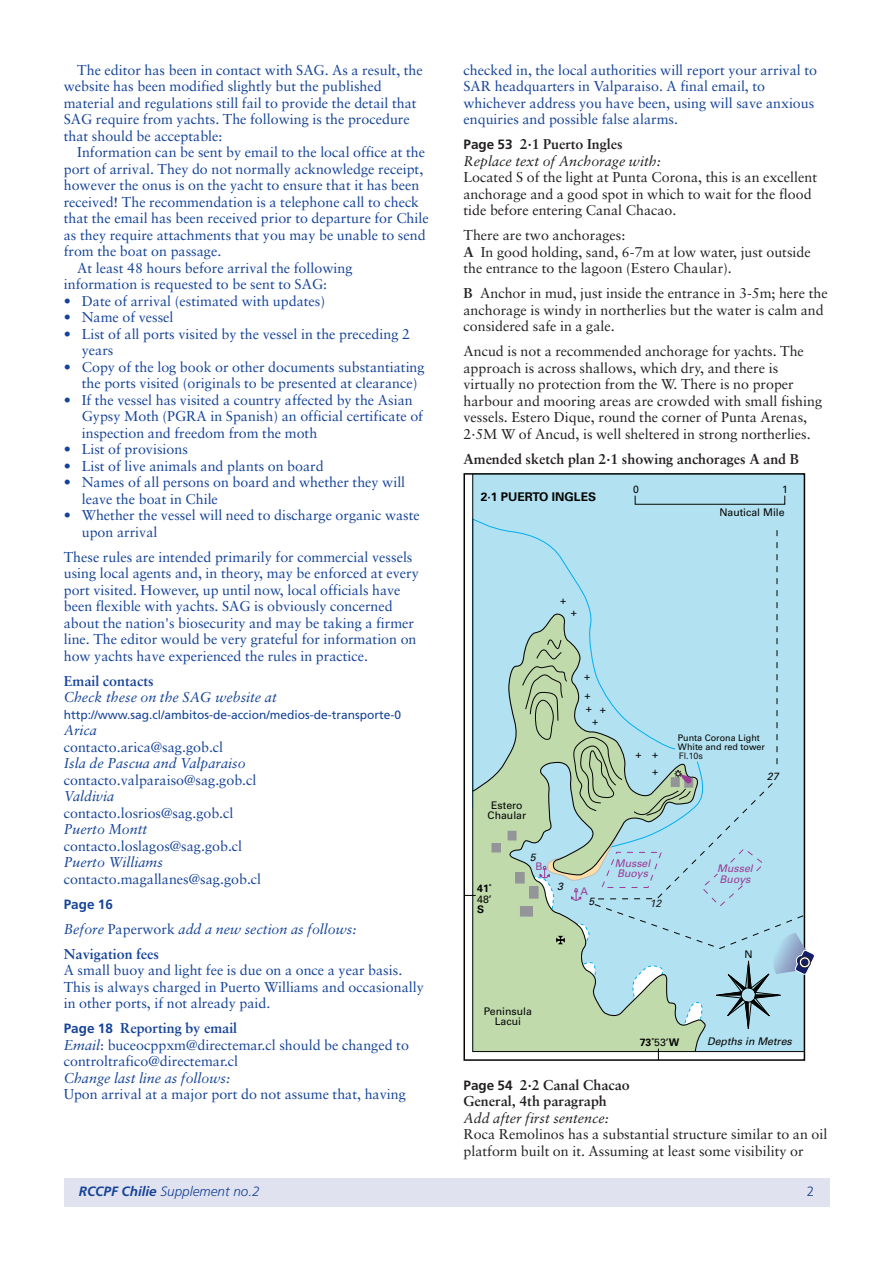
<style>
.page{position:relative;width:893px;height:1263px;background:#fff}
.page>*{position:absolute;margin:0;border:0;box-sizing:border-box;transform-origin:0 0}
.t1{font:14.25px/16.5px "Sabon";color:#154398}
.t2{font:14.25px/16.5px "Sabon";color:#231f20}
.t3{font:italic 14.25px/25px "Sabon";color:#154398}
.t4{font:700 14.25px/16.5px "Sabon";color:#231f20}
.t5{font:italic 14.25px/16.5px "Sabon";color:#231f20}
.t6{font:700 14.25px "Sabon";color:#154398}
.t7{font:italic 300 13.5px "Frutiger";color:#154398}
.t8{font:700 13.5px "Frutiger";color:#154398}
.t9{font:300 13.5px "Frutiger";color:#154398}
.t10{font:12px "Frutiger";color:#154398}
.t11{font:700 12px "Univers";color:#040503}
.t12{font:10.5px/10.5px "Univers";color:#040503;text-align:center}
.t13{font:italic 10.5px/10.5px "Univers";color:#9c3b96}
.t14{font:italic 10.5px "Univers";color:#040503}
.t15{font:700 10.5px "Univers";color:#040503}
.t16{font:italic 10.5px "Univers";color:#231f20}
.t17{font:10.5px "Univers";color:#9c3b96}
.t18{font:9px/9px "Univers";color:#040503}
.t19{font:9px "Univers";color:#231f20}
.s1{font-style:normal}
.s2{font-weight:700;font-style:normal}
.s3{font-family:"Frutiger";font-weight:700;font-size:13.5px}
.s4{font-weight:700}
.s5{font-style:italic}
.s6{font-family:"Frutiger";font-weight:700;font-style:normal;font-size:13.5px}
.s7{font-weight:400}
.s8{font-family:"Frutiger";font-size:13.5px}
</style>
<div class="page">
<div style="left:472px;top:473px;width:333px;height:579px;background:#b2e1f1"></div>
<svg style="left:472px;top:613px;width:235px;height:439px;background:#b3d3b8"></svg>
<div style="left:508px;top:831px;width:8px;height:9px;background:#939598"></div>
<div style="left:508px;top:831px;width:9px;height:9px;border:1px solid #939598"></div>
<div style="left:492px;top:844px;width:8px;height:8px;background:#939598"></div>
<div style="left:491px;top:843px;width:10px;height:9px;border:1px solid #939598"></div>
<div style="left:516px;top:873px;width:8px;height:10px;background:#939598"></div>
<div style="left:515px;top:872px;width:10px;height:11px;border:1px solid #939598"></div>
<div style="left:520px;top:906px;width:13px;height:10px;border:1px solid #939598"></div>
<svg style="left:464px;top:895px;width:12px;height:1px"></svg>
<svg style="left:658px;top:1048px;width:1px;height:12px"></svg>
<svg style="left:522px;top:528px;width:293px;height:507px;background:#b2d9dd"></svg>
<div style="left:64px;top:1178px;width:765px;height:28px;background:#e1e2f0"></div>
<p class="t1" style="left:64px;top:63px;width:361px;text-indent:14px">The editor has been in contact with SAG. As a result, the website has been modified slightly but the published material and regulations still fail to provide the detail that SAG require from yachts. The following is the procedure that should be acceptable:</p>
<p class="t1" style="left:77px;top:145px;width:349px">Information can be sent by email to the local office at the</p>
<p class="t1" style="left:64px;top:162px;width:361px">port of arrival. They do not normally acknowledge receipt,</p>
<p class="t1" style="left:64px;top:178px;width:357px">however the onus is on the yacht to ensure that it has been</p>
<p class="t1" style="left:64px;top:195px;width:357px">received! The recommendation is a telephone call to check</p>
<p class="t1" style="left:64px;top:211px;width:366px">that the email has been received prior to departure for Chile</p>
<p class="t1" style="left:64px;top:228px;width:363px">as they require attachments that you may be unable to send</p>
<p class="t1" style="left:64px;top:244px;width:159px">from the boat on passage.</p>
<p class="t1" style="left:77px;top:261px;width:277px">At least 48 hours before arrival the following</p>
<p class="t1" style="left:64px;top:277px;width:265px">information is requested to be sent to SAG:</p>
<p class="t1" style="left:64px;top:294px;width:263px">• Date of arrival (estimated with updates)</p>
<p class="t1" style="left:64px;top:310px;width:111px">• Name of vessel</p>
<p class="t1" style="left:82px;top:327px;width:330px;text-indent:-18px">• List of all ports visited by the vessel in the preceding 2 years</p>
<p class="t1" style="left:82px;top:360px;width:344px;text-indent:-18px">• Copy of the log book or other documents substantiating the ports visited (originals to be presented at clearance)</p>
<p class="t1" style="left:82px;top:393px;width:343px;text-indent:-18px">• If the vessel has visited a country affected by the Asian<br>Gypsy Moth (PGRA in Spanish) an official certificate of inspection and freedom from the moth</p>
<p class="t1" style="left:64px;top:442px;width:126px">• List of provisions</p>
<p class="t1" style="left:64px;top:459px;width:261px">• List of live animals and plants on board</p>
<p class="t1" style="left:82px;top:475px;width:325px;text-indent:-18px">• Names of all persons on board and whether they will leave the boat in Chile</p>
<p class="t1" style="left:82px;top:508px;width:340px;text-indent:-18px">• Whether the vessel will need to discharge organic waste upon arrival</p>
<p class="t1" style="left:64px;top:550px;width:356px">These rules are intended primarily for commercial vessels using local agents and, in theory, may be enforced at every port visited. However, up until now, local officials have been flexible with yachts. SAG is obviously concerned about the nation's biosecurity and may be taking a firmer line. The editor would be very grateful for information on how yachts have experienced the rules in practice.</p>
<p class="t6" style="left:64px;top:675px;width:91px">Email contacts</p>
<p class="t3" style="left:64px;top:686px;width:214px">Check these on the SAG website at</p>
<p class="t10" style="left:64px;top:710px;width:339px">http://www.sag.cl/ambitos-de-accion/medios-de-transporte-0</p>
<p class="t3" style="left:64px;top:719px;width:35px">Arica</p>
<p class="t1" style="left:64px;top:740px;width:161px">contacto.arica@sag.gob.cl</p>
<p class="t3" style="left:64px;top:752px;width:183px">Isla de Pascua and Valparaiso</p>
<p class="t1" style="left:64px;top:773px;width:194px">contacto.valparaiso@sag.gob.cl</p>
<p class="t3" style="left:64px;top:785px;width:52px">Valdivia</p>
<p class="t1" style="left:64px;top:806px;width:171px">contacto.losrios@sag.gob.cl</p>
<p class="t3" style="left:64px;top:818px;width:85px">Puerto Montt</p>
<p class="t1" style="left:64px;top:839px;width:180px">contacto.loslagos@sag.gob.cl</p>
<p class="t3" style="left:64px;top:851px;width:101px">Puerto Williams</p>
<p class="t1" style="left:64px;top:872px;width:199px">contacto.magallanes@sag.gob.cl</p>
<p class="t8" style="left:64px;top:899px;width:51px">Page 16</p>
<p class="t3" style="left:64px;top:917px;width:294px">Before <span class="s1">Paperwork</span> add a new section as follows:<br><span class="s2">Navigation fees</span></p>
<p class="t1" style="left:64px;top:963px;width:362px">A small buoy and light fee is due on a once a year basis.<br>This is always charged in Puerto Williams and occasionally in other ports, if not already paid.</p>
<p class="t1" style="left:64px;top:1021px;width:347px"><span class="s3">Page 18</span> <span class="s4">Reporting by email<br></span><span class="s5">Email</span>: buceocppxm@directemar.cl should be changed to controltrafico@directemar.cl</p>
<p class="t3" style="left:64px;top:1066px;width:168px">Change last line as follows:</p>
<p class="t1" style="left:64px;top:1087px;width:344px">Upon arrival at a major port do not assume that, having</p>
<p class="t1" style="left:463px;top:63px;width:355px">checked in, the local authorities will report your arrival to SAR headquarters in Valparaiso. A final email, to whichever address you have been, using will save anxious enquiries and possible false alarms.</p>
<p class="t5" style="left:463px;top:137px;width:199px"><span class="s6">Page 53</span> <span class="s2">2·1 Puerto Ingles<br></span>Replace text of Anchorage with:</p>
<p class="t2" style="left:463px;top:170px;width:355px">Located S of the light at Punta Corona, this is an excellent anchorage and a good spot in which to wait for the flood tide before entering Canal Chacao.</p>
<p class="t2" style="left:463px;top:228px;width:349px">There are two anchorages:<br><span class="s4">A</span> In good holding, sand, 6-7m at low water, just outside the entrance to the lagoon (Estero Chaular).</p>
<p class="t2" style="left:463px;top:286px;width:366px"><span class="s4">B</span> Anchor in mud, just inside the entrance in 3-5m; here the anchorage is windy in northerlies but the water is calm and considered safe in a gale.</p>
<p class="t2" style="left:463px;top:344px;width:360px">Ancud is not a recommended anchorage for yachts. The approach is across shallows, which dry, and there is virtually no protection from the W. There is no proper harbour and mooring areas are crowded with small fishing vessels. Estero Dique, round the corner of Punta Arenas, 2·5M W of Ancud, is well sheltered in strong northerlies.</p>
<p class="t4" style="left:463px;top:452px;width:337px">Amended sketch plan 2·1 showing anchorages A and B</p>
<p class="t11" style="left:481px;top:493px;width:117px">2·1 PUERTO INGLES</p>
<p class="t12" style="left:633px;top:485px;width:7px">0</p>
<p class="t12" style="left:782px;top:485px;width:7px">1</p>
<p class="t12" style="left:719px;top:508px;width:67px">Nautical Mile</p>
<p class="t12" style="left:560px;top:595px;width:8px">+</p>
<p class="t12" style="left:571px;top:607px;width:8px">+</p>
<p class="t12" style="left:584px;top:668px;width:8px;line-height:18.8px;text-align:left">+ +</p>
<p class="t12" style="left:586px;top:704px;width:8px">+</p>
<p class="t12" style="left:600px;top:705px;width:8px">+</p>
<p class="t12" style="left:592px;top:717px;width:8px">+</p>
<p class="t18" style="left:678px;top:734px;width:89px">Punta Corona Light<br>White and red tower</p>
<p class="t12" style="left:636px;top:747px;width:24px;line-height:16.5px;text-align:right">+ + +</p>
<p class="t19" style="left:679px;top:753px;width:26px">Fl.10s</p>
<p class="t14" style="left:767px;top:772px;width:13px">27</p>
<p class="t12" style="left:488px;top:800px;width:40px">Estero<br>Chaular</p>
<p class="t15" style="left:477px;top:885px;width:16px">41˚</p>
<p class="t12" style="left:477px;top:895px;width:16px">48’</p>
<p class="t15" style="left:477px;top:906px;width:9px">S</p>
<p class="t14" style="left:530px;top:854px;width:7px">5</p>
<p class="t17" style="left:535px;top:862px;width:9px">B</p>
<p class="t14" style="left:557px;top:883px;width:7px">3</p>
<p class="t17" style="left:580px;top:887px;width:9px">A</p>
<p class="t14" style="left:588px;top:897px;width:7px">5</p>
<p class="t13" style="left:615px;top:859px;width:37px">Mussel<br>Buoys</p>
<p class="t13" style="left:717px;top:864px;width:37px">Mussel<br>Buoys</p>
<p class="t16" style="left:650px;top:900px;width:13px">12</p>
<p class="t12" style="left:744px;top:949px;width:10px">N</p>
<p class="t12" style="left:484px;top:1006px;width:50px">Peninsula<br>Lacui</p>
<p class="t15" style="left:640px;top:1038px;width:41px">73˚<span class="s7">53’</span>W</p>
<p class="t14" style="left:707px;top:1037px;width:86px">Depths in Metres</p>
<p class="t4" style="left:463px;top:1078px;width:168px"><span class="s8">Page 54</span> 2·2 Canal Chacao<br>General, 4th paragraph</p>
<p class="t5" style="left:463px;top:1111px;width:147px">Add after first sentence:</p>
<p class="t2" style="left:463px;top:1127px;width:365px">Roca Remolinos has a substantial structure similar to an oil platform built on it. Assuming at least some visibility or</p>
<p class="t7" style="left:79px;top:1186px;width:182px"><span class="s4">RCCPF Chilie</span> Supplement no.2</p>
<p class="t9" style="left:807px;top:1186px;width:9px">2</p>
</div>
